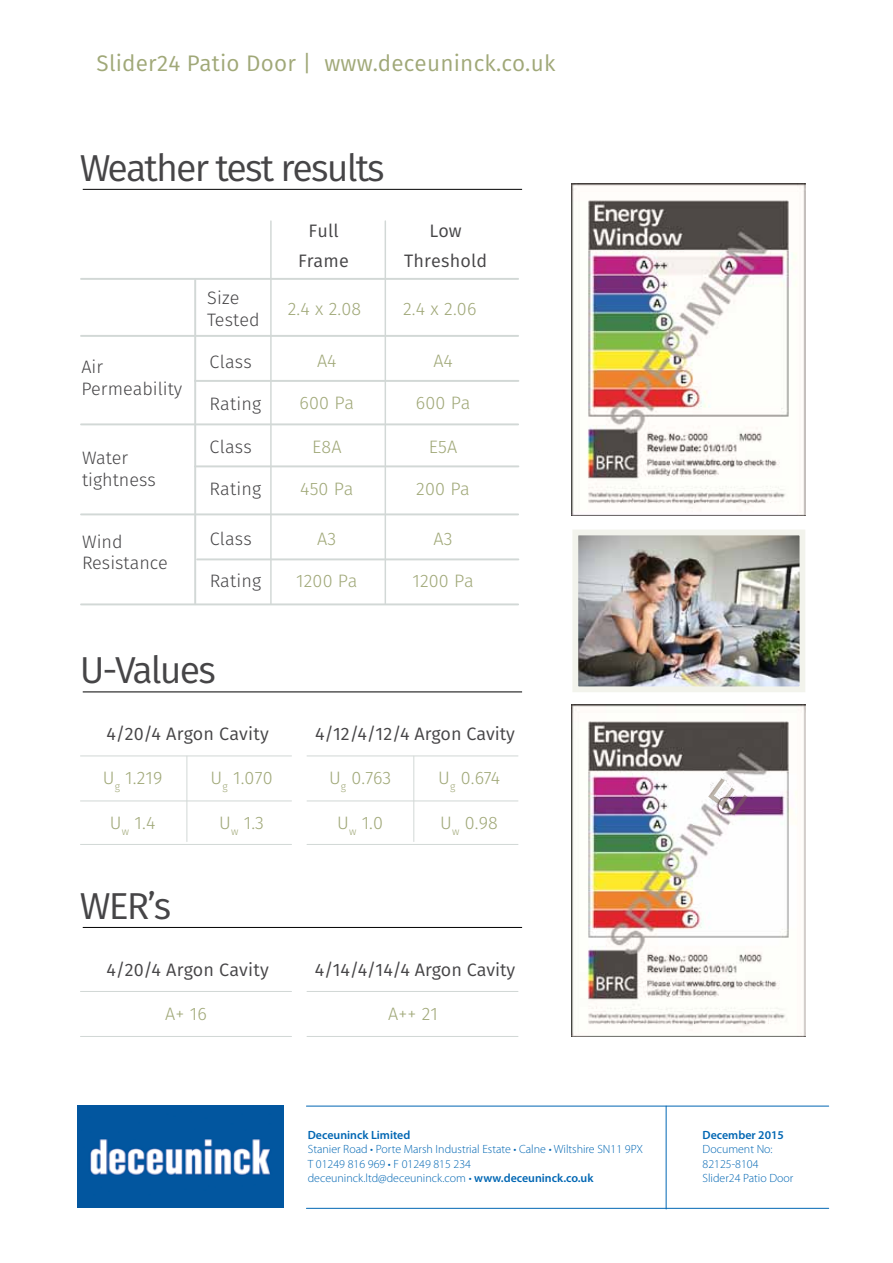
<style>
.page{position:relative;width:893px;height:1263px;background:#fff}
.page>*{position:absolute;margin:0;border:0;box-sizing:border-box;transform-origin:0 0}
.t1{font:37.5px "Fira Sans";letter-spacing:-.05em;color:#464547}
.t2{font:22.5px "Fira Sans";letter-spacing:.01em;color:#a0a878}
.t3{font:300 18px "Fira Sans";letter-spacing:.01em;color:#a0a878}
.t4{font:18px/30px "Fira Sans";color:#464547;text-align:center}
.t5{font:300 18px/21.6px "Fira Sans";color:#464547}
.t6{font:300 12px/14.4px "Myriad Pro";color:#0066b3}
.t7{font:600 12px "Myriad Pro";color:#0066b3}
.s1{font-weight:600}
</style>
<div class="page">
<img style="left:579px;top:537px;width:219px;height:148px">
<div style="left:572px;top:530px;width:233px;height:162px;border:6px solid #f2f3ec"></div>
<img style="left:572px;top:183px;width:233px;height:332px">
<img style="left:572px;top:704px;width:233px;height:332px">
<hr style="left:83px;top:189px;width:439px;height:1px;background:#000">
<hr style="left:83px;top:692px;width:439px;height:1px;background:#000">
<hr style="left:270px;top:221px;width:2px;height:383px;background:#d2d8d6">
<hr style="left:194px;top:280px;width:2px;height:324px;background:#d2d8d6">
<hr style="left:81px;top:278px;width:437px;height:2px;background:#d2d8d6">
<hr style="left:385px;top:221px;width:1px;height:383px;background:#d2d8d6">
<hr style="left:81px;top:335px;width:437px;height:2px;background:#d2d8d6">
<hr style="left:195px;top:380px;width:323px;height:2px;background:#d2d8d6">
<hr style="left:81px;top:423px;width:437px;height:2px;background:#d2d8d6">
<hr style="left:195px;top:465px;width:323px;height:2px;background:#d2d8d6">
<hr style="left:81px;top:603px;width:437px;height:2px;background:#d2d8d6">
<hr style="left:197px;top:558px;width:321px;height:2px;background:#d2d8d6">
<hr style="left:81px;top:513px;width:437px;height:2px;background:#d2d8d6">
<hr style="left:80px;top:755px;width:211px;height:1px;background:#d2d8d6">
<hr style="left:187px;top:756px;width:1px;height:85px;background:#d2d8d6">
<hr style="left:414px;top:756px;width:1px;height:85px;background:#d2d8d6">
<hr style="left:80px;top:800px;width:211px;height:1px;background:#d2d8d6">
<hr style="left:80px;top:844px;width:211px;height:1px;background:#d2d8d6">
<hr style="left:307px;top:755px;width:211px;height:1px;background:#d2d8d6">
<hr style="left:307px;top:800px;width:211px;height:1px;background:#d2d8d6">
<hr style="left:307px;top:844px;width:211px;height:1px;background:#d2d8d6">
<hr style="left:83px;top:927px;width:439px;height:1px;background:#000">
<hr style="left:80px;top:991px;width:211px;height:1px;background:#d2d8d6">
<hr style="left:307px;top:991px;width:211px;height:1px;background:#d2d8d6">
<hr style="left:80px;top:1036px;width:211px;height:1px;background:#d2d8d6">
<hr style="left:307px;top:1036px;width:211px;height:1px;background:#d2d8d6">
<img style="left:78px;top:1105px;width:205px;height:103px">
<hr style="left:306px;top:1106px;width:523px;height:1px;background:#0066b3">
<hr style="left:306px;top:1208px;width:523px;height:1px;background:#0066b3">
<hr style="left:666px;top:1106px;width:1px;height:103px;background:#0066b3">
<svg style="left:708px;top:778px;width:40px;height:37px"></svg>
<h2 class="t2" style="left:97px;top:48px;width:460px">Slider24 Patio Door | www.deceuninck.co.uk</h2>
<h1 class="t1" style="left:80px;top:141px;width:306px">Weather test results</h1>
<h3 class="t5" style="left:81px;top:357px;width:102px">Air<br>Permeability</h3>
<h3 class="t5" style="left:82px;top:448px;width:75px">Water tightness</h3>
<h3 class="t5" style="left:82px;top:532px;width:87px">Wind<br>Resistance</h3>
<h3 class="t4" style="left:298px;top:217px;width:52px">Full<br>Frame</h3>
<h3 class="t4" style="left:404px;top:217px;width:84px">Low<br>Threshold</h3>
<h3 class="t5" style="left:207px;top:289px;width:54px">Size<br>Tested</h3>
<h3 class="t3" style="left:288px;top:296px;width:75px">2.4 x 2.08</h3>
<h3 class="t3" style="left:403px;top:296px;width:75px">2.4 x 2.06</h3>
<h3 class="t5" style="left:210px;top:352px;width:44px">Class</h3>
<h3 class="t3" style="left:317px;top:348px;width:21px">A4</h3>
<h3 class="t3" style="left:433px;top:348px;width:21px">A4</h3>
<h3 class="t5" style="left:210px;top:394px;width:53px">Rating</h3>
<h3 class="t3" style="left:300px;top:390px;width:56px">600 Pa</h3>
<h3 class="t3" style="left:416px;top:390px;width:56px">600 Pa</h3>
<h3 class="t5" style="left:210px;top:438px;width:44px">Class</h3>
<h3 class="t3" style="left:312px;top:434px;width:31px">E8A</h3>
<h3 class="t3" style="left:429px;top:434px;width:30px">E5A</h3>
<h3 class="t5" style="left:210px;top:480px;width:53px">Rating</h3>
<h3 class="t3" style="left:300px;top:476px;width:55px">450 Pa</h3>
<h3 class="t3" style="left:416px;top:476px;width:55px">200 Pa</h3>
<h3 class="t5" style="left:210px;top:530px;width:44px">Class</h3>
<h3 class="t3" style="left:317px;top:526px;width:21px">A3</h3>
<h3 class="t3" style="left:433px;top:526px;width:21px">A3</h3>
<h3 class="t5" style="left:210px;top:572px;width:53px">Rating</h3>
<h3 class="t3" style="left:296px;top:568px;width:63px">1200 Pa</h3>
<h3 class="t3" style="left:412px;top:568px;width:63px">1200 Pa</h3>
<h1 class="t1" style="left:80px;top:644px;width:138px">U-Values</h1>
<h3 class="t4" style="left:107px;top:720px;width:164px">4/20/4 Argon Cavity</h3>
<h3 class="t3" style="left:103px;top:765px;width:61px">U<sub>g</sub> 1.219</h3>
<h3 class="t3" style="left:211px;top:765px;width:64px">U<sub>g</sub> 1.070</h3>
<h3 class="t4" style="left:315px;top:720px;width:201px">4/12/4/12/4 Argon Cavity</h3>
<h3 class="t3" style="left:329px;top:765px;width:64px">U<sub>g</sub> 0.763</h3>
<h3 class="t3" style="left:438px;top:765px;width:63px">U<sub>g</sub> 0.674</h3>
<h3 class="t3" style="left:110px;top:810px;width:47px">U<sub>w</sub> 1.4</h3>
<h3 class="t3" style="left:219px;top:810px;width:46px">U<sub>w</sub> 1.3</h3>
<h3 class="t3" style="left:337px;top:810px;width:47px">U<sub>w</sub> 1.0</h3>
<h3 class="t3" style="left:440px;top:810px;width:59px">U<sub>w</sub> 0.98</h3>
<h1 class="t1" style="left:80px;top:879px;width:93px">WER’s</h1>
<h3 class="t4" style="left:107px;top:956px;width:164px">4/20/4 Argon Cavity</h3>
<h3 class="t3" style="left:165px;top:1001px;width:43px">A+ 16</h3>
<h3 class="t4" style="left:315px;top:956px;width:202px">4/14/4/14/4 Argon Cavity</h3>
<h3 class="t3" style="left:388px;top:1001px;width:51px">A++ 21</h3>
<p class="t7" style="left:308px;top:1127px;width:104px">Deceuninck Limited</p>
<p class="t6" style="left:308px;top:1142px;width:337px">Stanier Road • Porte Marsh Industrial Estate • Calne • Wiltshire SN11 9PX<br>T 01249 816 969 • F 01249 815 234<br>deceuninck.ltd@deceuninck.com • <span class="s1">www.deceuninck.co.uk</span></p>
<p class="t7" style="left:702px;top:1127px;width:83px">December 2015</p>
<p class="t6" style="left:702px;top:1142px;width:92px">Document No:<br>82125-8104<br>Slider24 Patio Door</p>
</div>
